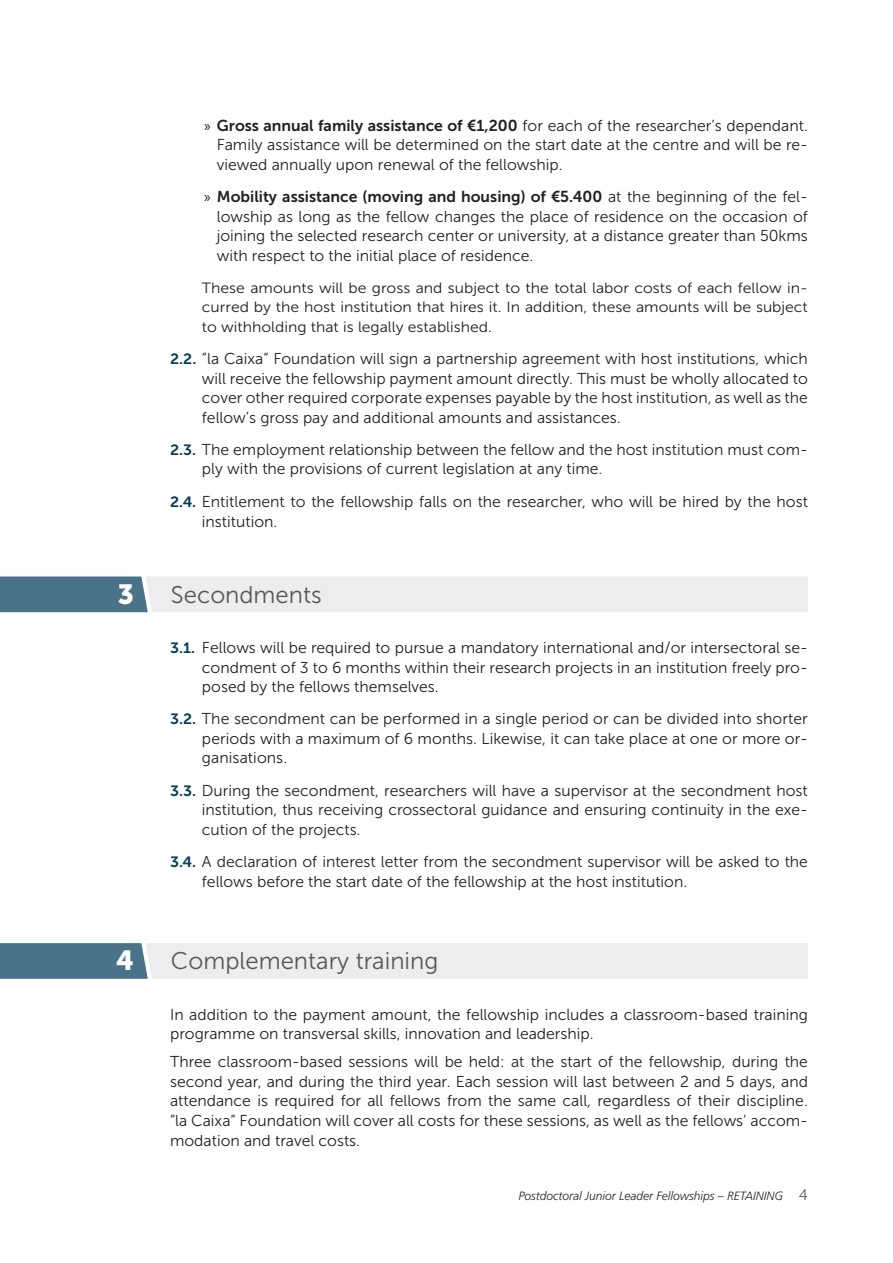
<style>
.page{position:relative;width:893px;height:1263px;background:#fff}
.page>*{position:absolute;margin:0;border:0;box-sizing:border-box;transform-origin:0 0}
.t1{font:27.6px "Museo Sans 900";color:#fff}
.t2{font:24px "Museo Sans 300";color:#57585a}
.TEXT_1_1{font:15.75px/19.5px "Museo Sans 300";color:#231f20;text-align:justify}
.TEXT{font:15.75px/19.5px "Museo Sans 300";color:#231f20;text-align:justify}
.TEXT_1_1-2{font:14.85px/19.5px "Museo Sans 300";color:#231f20;text-align:justify;scale:1.06 1}
.t3{font:italic 300 12px "Frutiger LT Std";color:#231f20}
.s1{font-family:"Myriad Pro"}
.s2{font-family:"Museo Sans 700"}
.s3{font-family:"Museo Sans 700";font-size:14.85px;color:#023d5b}
.s4{font-family:"Museo Sans 300";font-weight:400;font-style:normal;font-size:15px;color:#57585a}
</style>
<div class="page">
<svg style="left:0;top:576px;width:808px;height:36px;background:#d0d7dc"></svg>
<svg style="left:0;top:943px;width:808px;height:36px;background:#d0d6dc"></svg>
<p class="TEXT" style="left:217px;top:116px;width:593px;text-indent:-13px"><span class="s1">»</span> <span class="s2">Gross annual family assistance of €1,200</span> for each of the researcher’s dependant.<br>Family assistance will be determined on the start date at the centre and will be re&shy;viewed annually upon renewal of the fellowship.</p>
<p class="TEXT" style="left:217px;top:187px;width:593px;text-indent:-13px"><span class="s1">»</span> <span class="s2">Mobility assistance (moving and housing) of €5.400</span> at the beginning of the fel&shy;lowship as long as the fellow changes the place of residence on the occasion of joining the selected research center or university, at a distance greater than 50kms with respect to the initial place of residence.</p>
<p class="TEXT_1_1-2" style="left:202px;top:278px;width:573px">These amounts will be gross and subject to the total labor costs of each fellow in&shy;curred by the host institution that hires it. In addition, these amounts will be subject to withholding that is legally established.</p>
<p class="TEXT_1_1" style="left:202px;top:349px;width:607px;text-indent:-32px"><span class="s3">2.2.</span> ”la Caixa” Foundation will sign a partnership agreement with host institutions, which will receive the fellowship payment amount directly. This must be wholly allocated to cover other required corporate expenses payable by the host institution, as well as the fellow’s gross pay and additional amounts and assistances.</p>
<p class="TEXT_1_1" style="left:202px;top:440px;width:607px;text-indent:-32px"><span class="s3">2.3.</span> The employment relationship between the fellow and the host institution must com&shy;ply with the provisions of current legislation at any time.</p>
<p class="TEXT_1_1" style="left:202px;top:491px;width:607px;line-height:20.2px;text-indent:-32px"><span class="s3">2.4.</span> Entitlement to the fellowship falls on the researcher, who will be hired by the host institution.</p>
<p class="t1" style="left:118px;top:578px;width:18px">3</p>
<p class="t2" style="left:171px;top:581px;width:152px">Secondments</p>
<p class="TEXT_1_1" style="left:202px;top:638px;width:607px;text-indent:-32px"><span class="s3">3.1.</span> Fellows will be required to pursue a mandatory international and/or intersectoral se&shy;condment of 3 to 6 months within their research projects in an institution freely pro&shy;posed by the fellows themselves.</p>
<p class="TEXT_1_1" style="left:202px;top:709px;width:607px;text-indent:-32px"><span class="s3">3.2.</span> The secondment can be performed in a single period or can be divided into shorter periods with a maximum of 6 months. Likewise, it can take place at one or more or&shy;ganisations.</p>
<p class="TEXT_1_1" style="left:202px;top:781px;width:607px;text-indent:-32px"><span class="s3">3.3.</span> During the secondment, researchers will have a supervisor at the secondment host institution, thus receiving crossectoral guidance and ensuring continuity in the exe&shy;cution of the projects.</p>
<p class="TEXT_1_1" style="left:202px;top:851px;width:607px;line-height:20.2px;text-indent:-32px"><span class="s3">3.4.</span> A declaration of interest letter from the secondment supervisor will be asked to the fellows before the start date of the fellowship at the host institution.</p>
<p class="t1" style="left:116px;top:945px;width:19px">4</p>
<p class="t2" style="left:171px;top:948px;width:269px">Complementary training</p>
<p class="TEXT" style="left:170px;top:1005px;width:639px">In addition to the payment amount, the fellowship includes a classroom-based training programme on transversal skills, innovation and leadership.</p>
<p class="TEXT" style="left:170px;top:1052px;width:639px">Three classroom-based sessions will be held: at the start of the fellowship, during the second year, and during the third year. Each session will last between 2 and 5 days, and attendance is required for all fellows from the same call, regardless of their discipline. ”la Caixa” Foundation will cover all costs for these sessions, as well as the fellows’ accom&shy;modation and travel costs.</p>
<p class="t3" style="left:518px;top:1189px;width:291px">Postdoctoral Junior Leader Fellowships – RETAINING <span class="s4">4</span></p>
</div>
